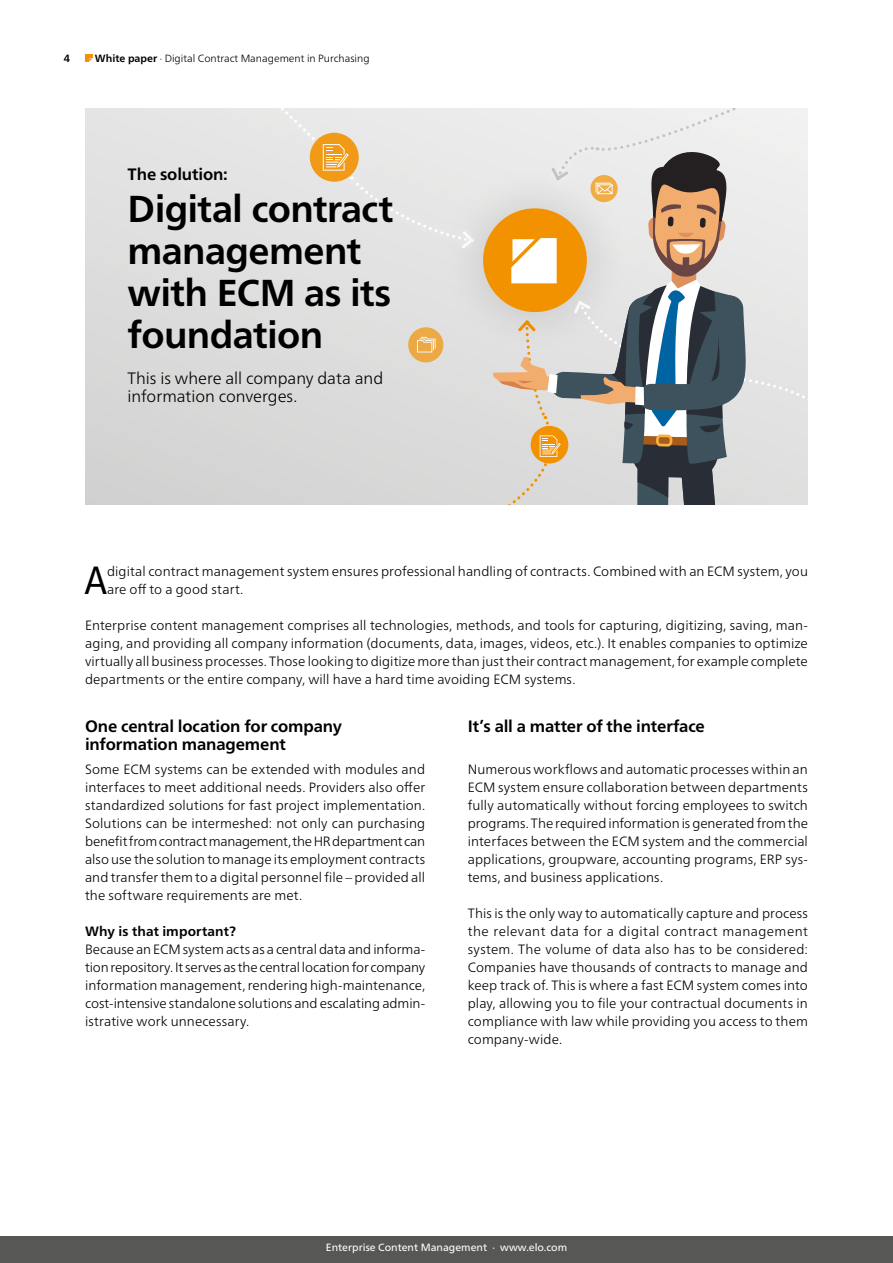
<style>
.page{position:relative;width:893px;height:1263px;background:#fff}
.page>*{position:absolute;margin:0;border:0;box-sizing:border-box;transform-origin:0 0}
.t1{font:condensed 39.3px "Frutiger Neue LTW1 G";color:#000}
.t2{font:700 37.5px/42px "Frutiger Neue LTW1 G";letter-spacing:-.015em;color:#000}
.t3{font:700 16.5px/18px "Frutiger Neue LTW1 G";letter-spacing:-.01em;color:#000}
.t4{font:300 16.5px/18px "Frutiger Neue LTW1 G";letter-spacing:-.005em;color:#000}
.t5{font:300 13.5px/18px "Frutiger Neue LTW1 G";letter-spacing:.005em;color:#000;text-align:justify}
.t6{font:700 13.5px "Frutiger Neue LTW1 G";letter-spacing:.01em;color:#000}
.t7{font:300 10.5px "Frutiger Neue LTW1 G";color:#000}
.t8{font:10.5px "Frutiger Neue LTW1 G";color:#fff}
.t9{font:700 10.5px "Frutiger Neue LTW1 G";color:#000}
.s1{font-weight:700}
</style>
<div class="page">
<div style="left:85px;top:108px;width:723px;height:396px;background:#dddcdc"></div>
<svg style="left:85px;top:54px;width:7px;height:8px"></svg>
<div style="left:0;top:1236px;width:893px;height:27px;background:#575756"></div>
<svg style="left:262px;top:108px;width:546px;height:396px"></svg>
<p class="t9" style="left:64px;top:52px;width:8px">4</p>
<p class="t7" style="left:95px;top:52px;width:276px"><span class="s1">White paper</span> · Digital Contract Management in Purchasing</p>
<p class="t3" style="left:128px;top:165px;width:102px">The solution:</p>
<h2 class="t2" style="left:128px;top:188px;width:267px">Digital contract management with ECM as its foundation</h2>
<p class="t4" style="left:128px;top:369px;width:257px">This is where all company data and information converges.</p>
<h1 class="t1" style="left:84px;top:557px;width:24px">A</h1>
<p class="t5" style="left:107px;top:562px;width:702px">digital contract management system ensures professional handling of contracts. Combined with an ECM system, you are off to a good start.</p>
<p class="t5" style="left:85px;top:616px;width:724px">Enterprise content management comprises all technologies, methods, and tools for capturing, digitizing, saving, man&shy;aging, and providing all company information (documents, data, images, videos, etc.). It enables companies to optimize virtually all business processes. Those looking to digitize more than just their contract management, for example complete departments or the entire company, will have a hard time avoiding ECM systems.</p>
<p class="t3" style="left:468px;top:717px;width:239px">It’s all a matter of the interface</p>
<p class="t5" style="left:468px;top:760px;width:342px">Numerous workflows and automatic processes within an ECM system ensure collaboration between departments fully automatically without forcing employees to switch programs. The required information is generated from the interfaces between the ECM system and the commercial applications, groupware, accounting programs, ERP sys&shy;tems, and business applications.</p>
<p class="t5" style="left:468px;top:904px;width:342px">This is the only way to automatically capture and process the relevant data for a digital contract management system. The volume of data also has to be considered:<br>Companies have thousands of contracts to manage and keep track of. This is where a fast ECM system comes into play, allowing you to file your contractual documents in compliance with law while providing you access to them company-wide.</p>
<p class="t3" style="left:85px;top:717px;width:258px">One central location for company information management</p>
<p class="t5" style="left:85px;top:760px;width:342px">Some ECM systems can be extended with modules and interfaces to meet additional needs. Providers also offer standardized solutions for fast project implementation.<br>Solutions can be intermeshed: not only can purchasing benefit from contract management, the HR department can also use the solution to manage its employment contracts and transfer them to a digital personnel file – provided all the software requirements are met.</p>
<p class="t6" style="left:85px;top:923px;width:152px">Why is that important?</p>
<p class="t5" style="left:85px;top:940px;width:342px">Because an ECM system acts as a central data and informa&shy;tion repository. It serves as the central location for company information management, rendering high-maintenance, cost-intensive standalone solutions and escalating admin&shy;istrative work unnecessary.</p>
<p class="t8" style="left:326px;top:1241px;width:243px">Enterprise Content Management · www.elo.com</p>
</div>
